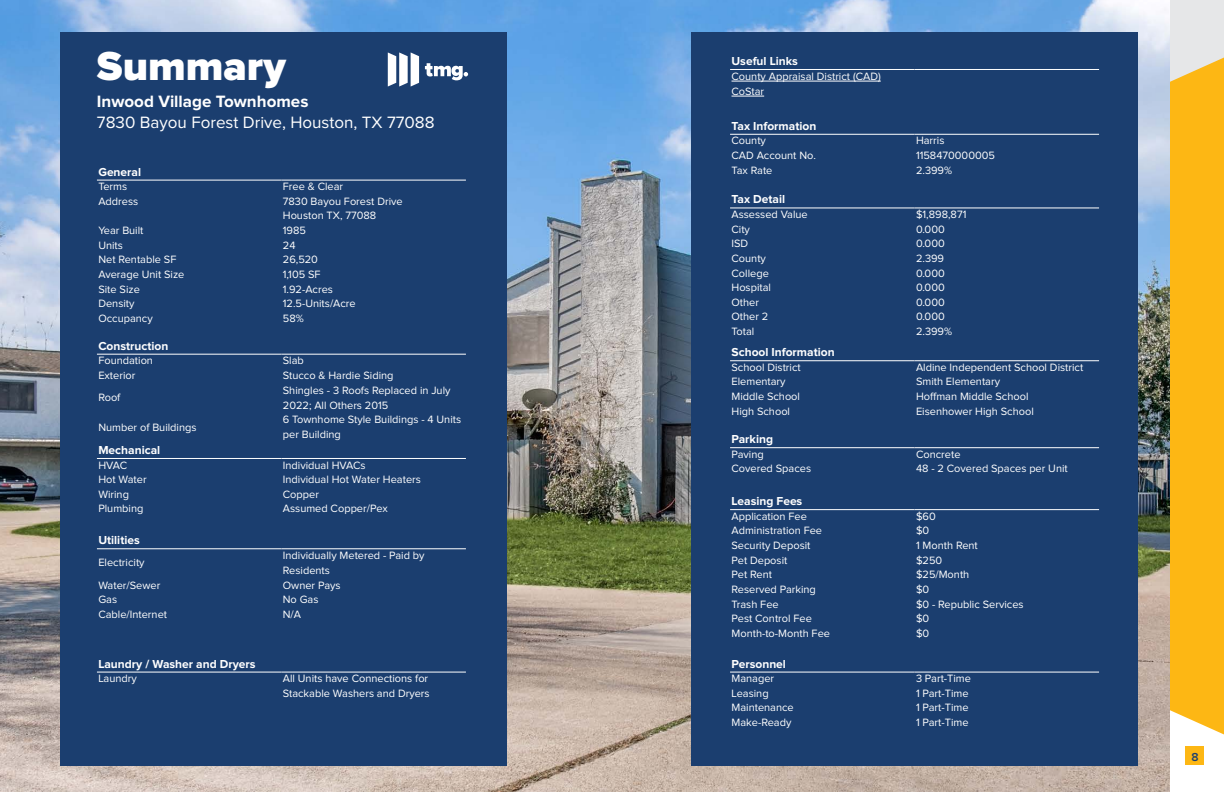
<style>
.page{position:relative;width:1224px;height:792px;background:#fff}
.page>*{position:absolute;margin:0;border:0;box-sizing:border-box;transform-origin:0 0}
.t1{font:900 42px "Proxima Nova";color:#fff}
.t2{font:17px "Proxima Nova";color:#fff}
.t3{font:700 17px "Proxima Nova";color:#fff}
.t4{font:700 12px "Proxima Nova";color:#fff}
.t5{font:600 12px "Proxima Nova";color:#1b3e6f}
.t6{font:11px/15px "Proxima Nova";color:#fff}
</style>
<div class="page">
<svg style="left:1170px;top:0;width:54px;height:765px;fill:#fdb714"></svg>
<img style="left:0;top:0;width:1170px;height:792px">
<div style="left:691px;top:32px;width:447px;height:733px;background:#1b3e6f"></div>
<div style="left:60px;top:32px;width:447px;height:733px;background:#1b3e6f"></div>
<svg style="left:388px;top:52px;width:80px;height:35px"></svg>
<hr style="left:97px;top:180px;width:184px;height:1px;background:#fff">
<hr style="left:281px;top:180px;width:185px;height:1px;background:#fff">
<hr style="left:730px;top:134px;width:185px;height:1px;background:#fff">
<hr style="left:915px;top:134px;width:184px;height:1px;background:#fff">
<hr style="left:730px;top:208px;width:185px;height:1px;background:#fff">
<hr style="left:915px;top:208px;width:184px;height:1px;background:#fff">
<hr style="left:730px;top:360px;width:185px;height:1px;background:#fff">
<hr style="left:915px;top:360px;width:184px;height:1px;background:#fff">
<hr style="left:730px;top:447px;width:185px;height:1px;background:#fff">
<hr style="left:915px;top:447px;width:184px;height:1px;background:#fff">
<hr style="left:730px;top:509px;width:185px;height:1px;background:#fff">
<hr style="left:915px;top:509px;width:184px;height:1px;background:#fff">
<hr style="left:730px;top:672px;width:185px;height:1px;background:#fff">
<hr style="left:915px;top:672px;width:184px;height:1px;background:#fff">
<hr style="left:97px;top:354px;width:184px;height:1px;background:#fff">
<hr style="left:281px;top:354px;width:185px;height:1px;background:#fff">
<hr style="left:97px;top:458px;width:184px;height:1px;background:#fff">
<hr style="left:281px;top:458px;width:185px;height:1px;background:#fff">
<hr style="left:97px;top:549px;width:184px;height:1px;background:#fff">
<hr style="left:281px;top:549px;width:185px;height:1px;background:#fff">
<hr style="left:97px;top:672px;width:184px;height:1px;background:#fff">
<hr style="left:281px;top:672px;width:185px;height:1px;background:#fff">
<hr style="left:730px;top:69px;width:185px;height:1px;background:#fff">
<hr style="left:915px;top:69px;width:184px;height:1px;background:#fff">
<hr style="left:732px;top:81px;width:149px;height:1px;background:#fff">
<hr style="left:732px;top:96px;width:32px;height:1px;background:#fff">
<h1 class="t1" style="left:97px;top:35px;width:190px">Summary</h1>
<h2 class="t3" style="left:97px;top:92px;width:213px">Inwood Village Townhomes</h2>
<h2 class="t2" style="left:97px;top:113px;width:339px">7830 Bayou Forest Drive, Houston, TX 77088</h2>
<p class="t4" style="left:98px;top:165px;width:44px">General</p>
<p class="t6" style="left:98px;top:179px;width:30px">Terms</p>
<p class="t6" style="left:283px;top:179px;width:62px">Free &amp; Clear</p>
<p class="t6" style="left:98px;top:194px;width:41px">Address</p>
<p class="t6" style="left:283px;top:194px;width:121px;line-height:14.6px">7830 Bayou Forest Drive<br>Houston TX, 77088</p>
<p class="t6" style="left:98px;top:223px;width:47px">Year Built</p>
<p class="t6" style="left:283px;top:223px;width:25px">1985</p>
<p class="t6" style="left:98px;top:238px;width:26px">Units</p>
<p class="t6" style="left:283px;top:238px;width:14px">24</p>
<p class="t6" style="left:98px;top:252px;width:80px">Net Rentable SF</p>
<p class="t6" style="left:283px;top:252px;width:37px">26,520</p>
<p class="t6" style="left:98px;top:267px;width:88px">Average Unit Size</p>
<p class="t6" style="left:283px;top:267px;width:39px">1,105 SF</p>
<p class="t6" style="left:98px;top:282px;width:43px">Site Size</p>
<p class="t6" style="left:283px;top:282px;width:52px">1.92-Acres</p>
<p class="t6" style="left:98px;top:296px;width:38px">Density</p>
<p class="t6" style="left:283px;top:296px;width:74px">12.5-Units/Acre</p>
<p class="t6" style="left:98px;top:311px;width:56px">Occupancy</p>
<p class="t6" style="left:283px;top:311px;width:22px">58%</p>
<p class="t4" style="left:98px;top:339px;width:72px">Construction</p>
<p class="t6" style="left:98px;top:353px;width:56px">Foundation</p>
<p class="t6" style="left:283px;top:353px;width:23px">Slab</p>
<p class="t6" style="left:98px;top:368px;width:39px">Exterior</p>
<p class="t6" style="left:283px;top:368px;width:112px">Stucco &amp; Hardie Siding</p>
<p class="t6" style="left:98px;top:390px;width:24px">Roof</p>
<p class="t6" style="left:283px;top:383px;width:169px">Shingles - 3 Roofs Replaced in July<br>2022; All Others 2015</p>
<p class="t6" style="left:98px;top:420px;width:100px">Number of Buildings</p>
<p class="t6" style="left:283px;top:412px;width:180px">6 Townhome Style Buildings - 4 Units per Building</p>
<p class="t4" style="left:98px;top:443px;width:63px">Mechanical</p>
<p class="t6" style="left:98px;top:458px;width:30px">HVAC</p>
<p class="t6" style="left:283px;top:458px;width:84px">Individual HVACs</p>
<p class="t6" style="left:98px;top:472px;width:50px">Hot Water</p>
<p class="t6" style="left:283px;top:472px;width:140px">Individual Hot Water Heaters</p>
<p class="t6" style="left:98px;top:487px;width:32px">Wiring</p>
<p class="t6" style="left:283px;top:487px;width:38px">Copper</p>
<p class="t6" style="left:98px;top:502px;width:47px">Plumbing</p>
<p class="t6" style="left:283px;top:502px;width:107px">Assumed Copper/Pex</p>
<p class="t4" style="left:98px;top:533px;width:43px">Utilities</p>
<p class="t6" style="left:98px;top:556px;width:48px">Electricity</p>
<p class="t6" style="left:283px;top:548px;width:143px">Individually Metered - Paid by<br>Residents</p>
<p class="t6" style="left:98px;top:578px;width:63px">Water/Sewer</p>
<p class="t6" style="left:283px;top:578px;width:59px">Owner Pays</p>
<p class="t6" style="left:98px;top:592px;width:20px">Gas</p>
<p class="t6" style="left:283px;top:592px;width:37px">No Gas</p>
<p class="t6" style="left:98px;top:607px;width:70px">Cable/Internet</p>
<p class="t6" style="left:283px;top:607px;width:20px">N/A</p>
<p class="t4" style="left:98px;top:657px;width:159px">Laundry / Washer and Dryers</p>
<p class="t6" style="left:98px;top:671px;width:40px">Laundry</p>
<p class="t6" style="left:283px;top:671px;width:148px">All Units have Connections for<br>Stackable Washers and Dryers</p>
<p class="t4" style="left:732px;top:54px;width:68px">Useful Links</p>
<p class="t6" style="left:732px;top:69px;width:151px">County Appraisal District (CAD)<br>CoStar</p>
<p class="t4" style="left:732px;top:119px;width:86px">Tax Information</p>
<p class="t6" style="left:732px;top:134px;width:36px">County</p>
<p class="t6" style="left:916px;top:134px;width:30px">Harris</p>
<p class="t6" style="left:732px;top:148px;width:86px">CAD Account No.</p>
<p class="t6" style="left:916px;top:148px;width:81px">1158470000005</p>
<p class="t6" style="left:732px;top:163px;width:42px">Tax Rate</p>
<p class="t6" style="left:916px;top:163px;width:38px">2.399%</p>
<p class="t4" style="left:732px;top:193px;width:55px">Tax Detail</p>
<p class="t6" style="left:732px;top:207px;width:78px">Assessed Value</p>
<p class="t6" style="left:916px;top:207px;width:52px">$1,898,871</p>
<p class="t6" style="left:732px;top:222px;width:20px">City</p>
<p class="t6" style="left:916px;top:222px;width:30px">0.000</p>
<p class="t6" style="left:732px;top:236px;width:18px">ISD</p>
<p class="t6" style="left:916px;top:236px;width:30px">0.000</p>
<p class="t6" style="left:732px;top:251px;width:36px">County</p>
<p class="t6" style="left:916px;top:251px;width:30px">2.399</p>
<p class="t6" style="left:732px;top:266px;width:39px">College</p>
<p class="t6" style="left:916px;top:266px;width:30px">0.000</p>
<p class="t6" style="left:732px;top:280px;width:41px">Hospital</p>
<p class="t6" style="left:916px;top:280px;width:30px">0.000</p>
<p class="t6" style="left:732px;top:295px;width:29px">Other</p>
<p class="t6" style="left:916px;top:295px;width:30px">0.000</p>
<p class="t6" style="left:732px;top:310px;width:38px">Other 2</p>
<p class="t6" style="left:916px;top:310px;width:30px">0.000</p>
<p class="t6" style="left:732px;top:324px;width:24px">Total</p>
<p class="t6" style="left:916px;top:324px;width:38px">2.399%</p>
<p class="t4" style="left:732px;top:345px;width:105px">School Information</p>
<p class="t6" style="left:732px;top:360px;width:71px">School District</p>
<p class="t6" style="left:916px;top:360px;width:169px">Aldine Independent School District</p>
<p class="t6" style="left:732px;top:375px;width:56px">Elementary</p>
<p class="t6" style="left:916px;top:375px;width:86px">Smith Elementary</p>
<p class="t6" style="left:732px;top:389px;width:70px">Middle School</p>
<p class="t6" style="left:916px;top:389px;width:114px">Hoffman Middle School</p>
<p class="t6" style="left:732px;top:404px;width:60px">High School</p>
<p class="t6" style="left:916px;top:404px;width:119px">Eisenhower High School</p>
<p class="t4" style="left:732px;top:432px;width:43px">Parking</p>
<p class="t6" style="left:732px;top:447px;width:34px">Paving</p>
<p class="t6" style="left:916px;top:447px;width:46px">Concrete</p>
<p class="t6" style="left:732px;top:462px;width:81px">Covered Spaces</p>
<p class="t6" style="left:916px;top:462px;width:153px">48 - 2 Covered Spaces per Unit</p>
<p class="t4" style="left:732px;top:494px;width:72px">Leasing Fees</p>
<p class="t6" style="left:732px;top:509px;width:77px">Application Fee</p>
<p class="t6" style="left:916px;top:509px;width:21px">$60</p>
<p class="t6" style="left:732px;top:523px;width:92px">Administration Fee</p>
<p class="t6" style="left:916px;top:523px;width:15px">$0</p>
<p class="t6" style="left:732px;top:538px;width:81px">Security Deposit</p>
<p class="t6" style="left:916px;top:538px;width:63px">1 Month Rent</p>
<p class="t6" style="left:732px;top:553px;width:57px">Pet Deposit</p>
<p class="t6" style="left:916px;top:553px;width:28px">$250</p>
<p class="t6" style="left:732px;top:567px;width:42px">Pet Rent</p>
<p class="t6" style="left:916px;top:567px;width:55px">$25/Month</p>
<p class="t6" style="left:732px;top:582px;width:86px">Reserved Parking</p>
<p class="t6" style="left:916px;top:582px;width:15px">$0</p>
<p class="t6" style="left:732px;top:597px;width:49px">Trash Fee</p>
<p class="t6" style="left:916px;top:597px;width:109px">$0 - Republic Services</p>
<p class="t6" style="left:732px;top:611px;width:82px">Pest Control Fee</p>
<p class="t6" style="left:916px;top:611px;width:15px">$0</p>
<p class="t6" style="left:732px;top:626px;width:100px">Month-to-Month Fee</p>
<p class="t6" style="left:916px;top:626px;width:15px">$0</p>
<p class="t4" style="left:732px;top:657px;width:56px">Personnel</p>
<p class="t6" style="left:732px;top:671px;width:44px">Manager</p>
<p class="t6" style="left:916px;top:671px;width:57px">3 Part-Time</p>
<p class="t6" style="left:732px;top:686px;width:39px">Leasing</p>
<p class="t6" style="left:916px;top:686px;width:54px">1 Part-Time</p>
<p class="t6" style="left:732px;top:701px;width:64px">Maintenance</p>
<p class="t6" style="left:916px;top:701px;width:54px">1 Part-Time</p>
<p class="t6" style="left:732px;top:715px;width:61px">Make-Ready</p>
<p class="t6" style="left:916px;top:715px;width:54px">1 Part-Time</p>
<p class="t5" style="left:1191px;top:748px;width:9px">8</p>
</div>
